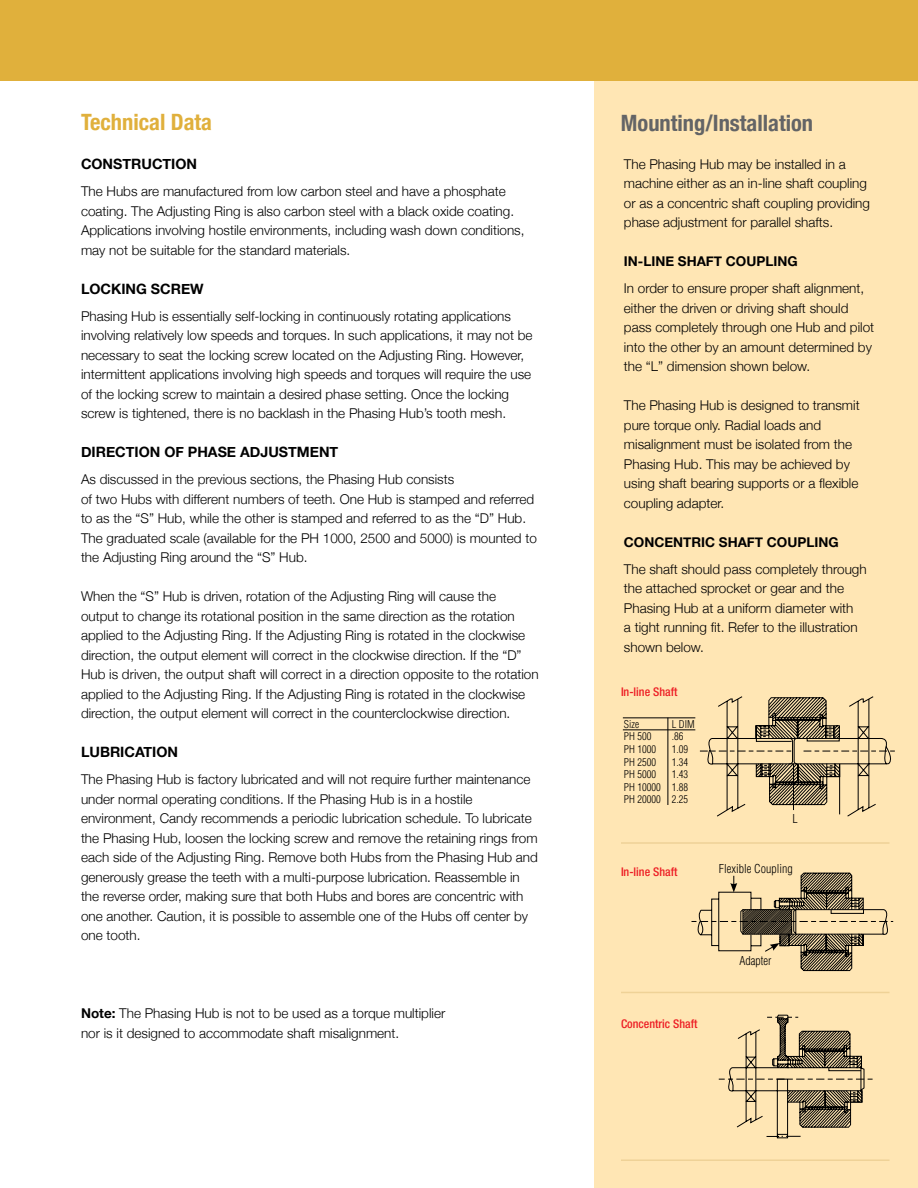
<style>
.page{position:relative;width:918px;height:1188px;background:#fff}
.page>*{position:absolute;margin:0;border:0;box-sizing:border-box;transform-origin:0 0}
.t1{font:700 condensed 22.5px "Helvetica Neue";color:#636466}
.t2{font:700 condensed 22.5px "Helvetica Neue";color:#e0b03c}
.t3{font:700 14.25px "Helvetica Neue";color:#000}
.t4{font:300 13.5px/19.5px "Helvetica Neue";color:#000}
.t5{font:700 13.5px "Helvetica Neue";color:#000}
.t6{font:500 condensed 12px "Helvetica Neue";color:#ed1d24}
.t7{font:300 condensed 12px "Helvetica";color:#000}
.t8{font:300 condensed 10.5px/12.6px "Helvetica";color:#000;text-align:justify}
.s1{font-weight:700}
</style>
<div class="page">
<div style="left:594px;top:76px;width:324px;height:1112px;background:#ffe6b4"></div>
<div style="left:0;top:0;width:918px;height:81px;background:#e0b03c"></div>
<hr style="left:621px;top:992px;width:269px;height:1px;background:#efd297">
<hr style="left:621px;top:1160px;width:269px;height:1px;background:#efd297">
<hr style="left:621px;top:842px;width:269px;height:2px;background:#efd297">
<svg style="left:699px;top:696px;width:196px;height:121px"></svg>
<svg style="left:718px;top:1014px;width:155px;height:125px"></svg>
<svg style="left:691px;top:872px;width:202px;height:100px"></svg>
<hr style="left:623px;top:729px;width:72px;height:1px;background:#000">
<hr style="left:623px;top:717px;width:72px;height:1px;background:#000">
<hr style="left:668px;top:718px;width:1px;height:87px;background:#000">
<h1 class="t2" style="left:81px;top:109px;width:133px">Technical Data</h1>
<h1 class="t1" style="left:621px;top:109px;width:194px">Mounting/Installation</h1>
<p class="t4" style="left:624px;top:154px;width:248px">The Phasing Hub may be installed in a machine either as an in-line shaft coupling or as a concentric shaft coupling providing phase adjustment for parallel shafts.</p>
<p class="t5" style="left:624px;top:253px;width:175px">IN-LINE SHAFT COUPLING</p>
<p class="t4" style="left:624px;top:278px;width:252px">In order to ensure proper shaft alignment, either the driven or driving shaft should pass completely through one Hub and pilot into the other by an amount determined by the “L” dimension shown below.</p>
<p class="t4" style="left:624px;top:395px;width:237px">The Phasing Hub is designed to transmit pure torque only. Radial loads and misalignment must be isolated from the Phasing Hub. This may be achieved by using shaft bearing supports or a flexible coupling adapter.</p>
<p class="t5" style="left:624px;top:533px;width:216px">CONCENTRIC SHAFT COUPLING</p>
<p class="t4" style="left:624px;top:559px;width:244px">The shaft should pass completely through the attached sprocket or gear and the Phasing Hub at a uniform diameter with<br>a tight running fit. Refer to the illustration shown below.</p>
<p class="t3" style="left:81px;top:155px;width:118px">CONSTRUCTION</p>
<p class="t4" style="left:81px;top:181px;width:445px">The Hubs are manufactured from low carbon steel and have a phosphate coating. The Adjusting Ring is also carbon steel with a black oxide coating.<br>Applications involving hostile environments, including wash down conditions, may not be suitable for the standard materials.</p>
<p class="t3" style="left:81px;top:280px;width:124px">LOCKING SCREW</p>
<p class="t4" style="left:81px;top:306px;width:453px">Phasing Hub is essentially self-locking in continuously rotating applications involving relatively low speeds and torques. In such applications, it may not be necessary to seat the locking screw located on the Adjusting Ring. However, intermittent applications involving high speeds and torques will require the use of the locking screw to maintain a desired phase setting. Once the locking screw is tightened, there is no backlash in the Phasing Hub’s tooth mesh.</p>
<p class="t3" style="left:81px;top:443px;width:259px">DIRECTION OF PHASE ADJUSTMENT</p>
<p class="t4" style="left:81px;top:469px;width:457px">As discussed in the previous sections, the Phasing Hub consists<br>of two Hubs with different numbers of teeth. One Hub is stamped and referred to as the “S” Hub, while the other is stamped and referred to as the “D” Hub.<br>The graduated scale (available for the PH 1000, 2500 and 5000) is mounted to the Adjusting Ring around the “S” Hub.</p>
<p class="t4" style="left:81px;top:586px;width:459px">When the “S” Hub is driven, rotation of the Adjusting Ring will cause the<br>output to change its rotational position in the same direction as the rotation applied to the Adjusting Ring. If the Adjusting Ring is rotated in the clockwise direction, the output element will correct in the clockwise direction. If the “D” Hub is driven, the output shaft will correct in a direction opposite to the rotation applied to the Adjusting Ring. If the Adjusting Ring is rotated in the clockwise direction, the output element will correct in the counterclockwise direction.</p>
<p class="t3" style="left:81px;top:743px;width:99px">LUBRICATION</p>
<p class="t4" style="left:81px;top:769px;width:458px">The Phasing Hub is factory lubricated and will not require further maintenance under normal operating conditions. If the Phasing Hub is in a hostile environment, Candy recommends a periodic lubrication schedule. To lubricate the Phasing Hub, loosen the locking screw and remove the retaining rings from each side of the Adjusting Ring. Remove both Hubs from the Phasing Hub and generously grease the teeth with a multi-purpose lubrication. Reassemble in the reverse order, making sure that both Hubs and bores are concentric with one another. Caution, it is possible to assemble one of the Hubs off center by one tooth.</p>
<p class="t6" style="left:621px;top:684px;width:58px">In-line Shaft</p>
<p class="t8" style="left:624px;top:718px;width:17px">Size</p>
<p class="t8" style="left:672px;top:718px;width:24px">L DIM</p>
<p class="t8" style="left:624px;top:730px;width:29px">PH 500</p>
<p class="t8" style="left:672px;top:730px;width:13px">.86</p>
<p class="t8" style="left:624px;top:743px;width:34px">PH 1000</p>
<p class="t8" style="left:672px;top:743px;width:18px">1.09</p>
<p class="t8" style="left:624px;top:755px;width:34px">PH 2500</p>
<p class="t8" style="left:672px;top:755px;width:18px">1.34</p>
<p class="t8" style="left:624px;top:768px;width:34px">PH 5000</p>
<p class="t8" style="left:624px;top:768px;width:66px;text-indent:48px">1.43<br>PH 10000 1.88<br>PH 20000 2.25</p>
<p class="t7" style="left:792px;top:811px;width:7px">L</p>
<p class="t7" style="left:719px;top:861px;width:75px">Flexible Coupling</p>
<p class="t6" style="left:621px;top:865px;width:58px">In-line Shaft</p>
<p class="t4" style="left:81px;top:1003px;width:366px"><span class="s1">NOTE:</span> The Phasing Hub is not to be used as a torque multiplier nor is it designed to accommodate shaft misalignment.</p>
<p class="t6" style="left:621px;top:1016px;width:78px">Concentric Shaft</p>
<p class="t7" style="left:740px;top:953px;width:33px">Adapter</p>
</div>
